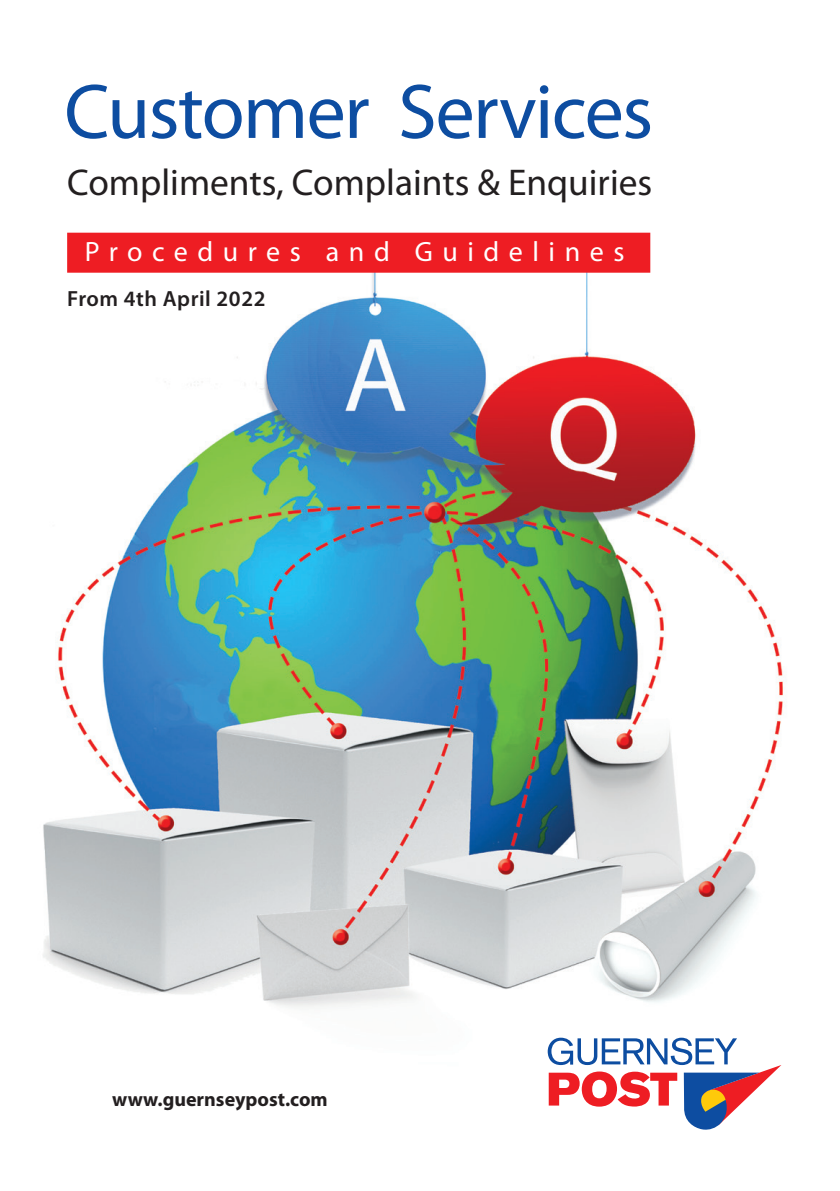
<style>
.page{position:relative;width:840px;height:1191px;background:#fff}
.page>*{position:absolute;margin:0;border:0;box-sizing:border-box;transform-origin:0 0}
.t1{font:78px "Myriad Pro";letter-spacing:-.02em;color:#0d4da1}
.t2{font:37.4px "Myriad Pro";color:#231f20}
.t3{font:28px "Myriad Pro";letter-spacing:.34em;color:#fff}
.t4{font:600 22px "Myriad Pro";letter-spacing:.025em;color:#231f20}
.t5{font:700 20px "Myriad Pro";color:#231f20}
</style>
<div class="page">
<img style="left:43px;top:271px;width:740px;height:795px">
<div style="left:67px;top:233px;width:583px;height:40px;background:#ee1d23"></div>
<svg style="left:547px;top:1037px;width:234px;height:92px"></svg>
<h1 class="t1" style="left:64px;top:64px;width:590px">Customer Services</h1>
<p class="t2" style="left:67px;top:160px;width:586px">Compliments, Complaints &amp; Enquiries</p>
<p class="t3" style="left:85px;top:235px;width:541px">Procedures and Guidelines</p>
<p class="t4" style="left:67px;top:285px;width:200px">From 4th April 2022</p>
<p class="t5" style="left:112px;top:1086px;width:217px">www.guernseypost.com</p>
</div>
